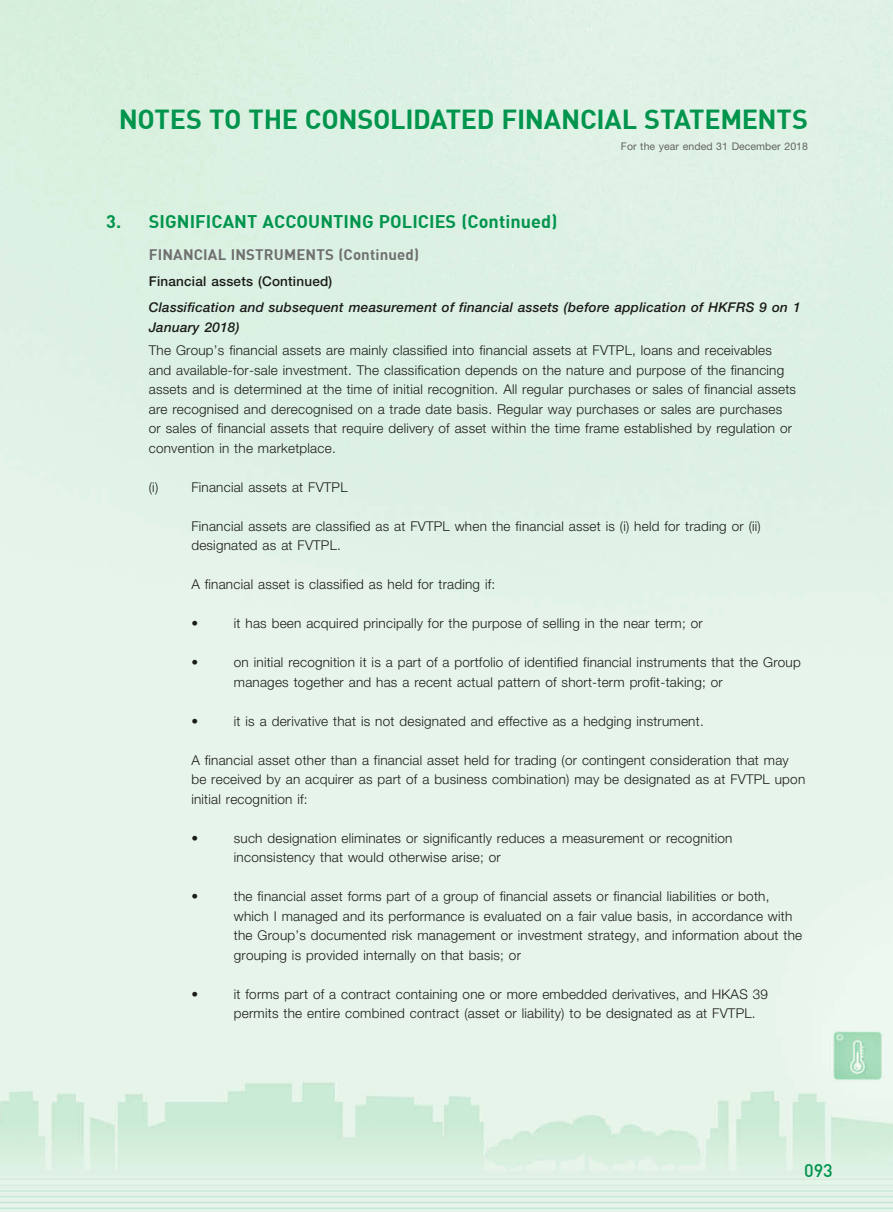
<style>
.page{position:relative;width:893px;height:1212px;background:#fff}
.page>*{position:absolute;margin:0;border:0;box-sizing:border-box;transform-origin:0 0}
.t1{font:700 27px "DIN";letter-spacing:-.01em;color:#00944c}
.t2{font:700 18px "DIN";letter-spacing:.005em;color:#00944c}
.t3{font:500 18px "DIN";color:#00944c}
.t4{font:700 15px "DIN";letter-spacing:.01em;color:#6f6f6f}
.t5{font:300 13.5px/19.5px "Helvetica Neue LT Std";letter-spacing:.015em;color:#1c1c1b}
.t6{font:italic 500 13.5px/19.5px "Helvetica Neue LT Std";letter-spacing:.015em;color:#1c1c1b}
.t7{font:500 13.5px "Helvetica Neue LT Std";letter-spacing:.015em;color:#1c1c1b}
.t8{font:10.5px "Helvetica Neue LT Std";letter-spacing:.005em;color:#636362}
</style>
<div class="page">
<h1 class="t1" style="left:119px;top:102px;width:691px">NOTES TO THE CONSOLIDATED FINANCIAL STATEMENTS</h1>
<p class="t8" style="left:621px;top:140px;width:189px">For the year ended 31 December 2018</p>
<h2 class="t2" style="left:106px;top:210px;width:453px">3. SIGNIFICANT ACCOUNTING POLICIES (Continued)</h2>
<p class="t4" style="left:149px;top:245px;width:272px">FINANCIAL INSTRUMENTS (Continued)</p>
<p class="t7" style="left:149px;top:273px;width:185px">Financial assets (Continued)</p>
<p class="t6" style="left:149px;top:297px;width:653px">Classification and subsequent measurement of financial assets (before application of HKFRS 9 on 1<br>January 2018)</p>
<p class="t5" style="left:149px;top:340px;width:649px">The Group’s financial assets are mainly classified into financial assets at FVTPL, loans and receivables and available-for-sale investment. The classification depends on the nature and purpose of the financing assets and is determined at the time of initial recognition. All regular purchases or sales of financial assets are recognised and derecognised on a trade date basis. Regular way purchases or sales are purchases or sales of financial assets that require delivery of asset within the time frame established by regulation or convention in the marketplace.</p>
<p class="t5" style="left:149px;top:477px;width:11px">(i)</p>
<p class="t5" style="left:191px;top:477px;width:158px">Financial assets at FVTPL</p>
<p class="t5" style="left:191px;top:516px;width:571px">Financial assets are classified as at FVTPL when the financial asset is (i) held for trading or (ii) designated as at FVTPL.</p>
<p class="t5" style="left:191px;top:574px;width:305px">A financial asset is classified as held for trading if:</p>
<p class="t5" style="left:191px;top:613px;width:8px">•</p>
<p class="t5" style="left:234px;top:613px;width:470px">it has been acquired principally for the purpose of selling in the near term; or</p>
<p class="t5" style="left:191px;top:652px;width:8px">•</p>
<p class="t5" style="left:234px;top:652px;width:568px">on initial recognition it is a part of a portfolio of identified financial instruments that the Group manages together and has a recent actual pattern of short-term profit-taking; or</p>
<p class="t5" style="left:191px;top:711px;width:8px">•</p>
<p class="t5" style="left:234px;top:711px;width:471px">it is a derivative that is not designated and effective as a hedging instrument.</p>
<p class="t5" style="left:191px;top:750px;width:615px">A financial asset other than a financial asset held for trading (or contingent consideration that may be received by an acquirer as part of a business combination) may be designated as at FVTPL upon initial recognition if:</p>
<p class="t5" style="left:191px;top:828px;width:8px">•</p>
<p class="t5" style="left:234px;top:828px;width:500px">such designation eliminates or significantly reduces a measurement or recognition inconsistency that would otherwise arise; or</p>
<p class="t5" style="left:191px;top:886px;width:8px">•</p>
<p class="t5" style="left:234px;top:886px;width:570px">the financial asset forms part of a group of financial assets or financial liabilities or both, which I managed and its performance is evaluated on a fair value basis, in accordance with the Group’s documented risk management or investment strategy, and information about the grouping is provided internally on that basis; or</p>
<p class="t5" style="left:191px;top:984px;width:8px">•</p>
<p class="t5" style="left:234px;top:984px;width:536px">it forms part of a contract containing one or more embedded derivatives, and HKAS 39 permits the entire combined contract (asset or liability) to be designated as at FVTPL.</p>
<h2 class="t3" style="left:804px;top:1159px;width:30px">093</h2>
</div>
